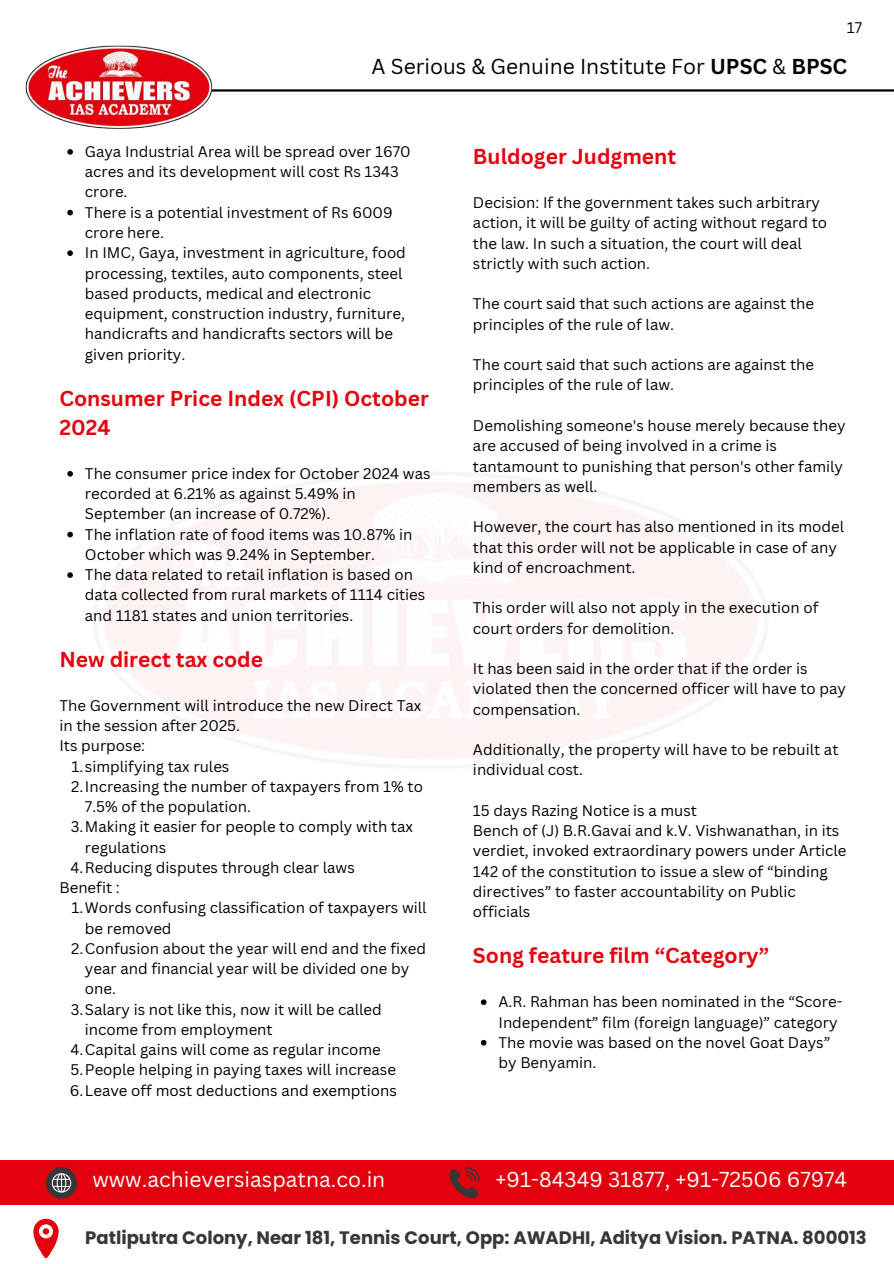
<style>
.page{position:relative;width:894px;height:1264px;background:#fff}
.page>*{position:absolute;margin:0;border:0;box-sizing:border-box;transform-origin:0 0}
.t1{font:700 21px/29.2px "Canva Sans";color:#e30310}
.t2{font:21px "Canva Sans";color:#fff}
.t3{font:21px "Canva Sans";color:#000}
.t4{font:700 18px "Poppins";color:#373737}
.t5{font:15px/20.2px "Canva Sans";color:#000}
.s1{font-weight:700}
</style>
<div class="page">
<hr style="left:201px;top:89px;width:692px;height:3px;background:#000">
<img style="left:25px;top:45px;width:221px;height:84px">
<div style="left:0;top:1160px;width:893px;height:45px;background:#e3000e"></div>
<svg style="left:33px;top:1218px;width:26px;height:39px"></svg>
<svg style="left:46px;top:1167px;width:31px;height:31px"></svg>
<svg style="left:449px;top:1167px;width:30px;height:31px"></svg>
<svg style="left:67px;top:149px;width:6px;height:6px"></svg>
<svg style="left:67px;top:210px;width:6px;height:5px"></svg>
<svg style="left:67px;top:250px;width:6px;height:6px"></svg>
<svg style="left:67px;top:471px;width:6px;height:5px"></svg>
<svg style="left:67px;top:531px;width:6px;height:6px"></svg>
<svg style="left:67px;top:572px;width:6px;height:6px"></svg>
<svg style="left:480px;top:999px;width:6px;height:6px"></svg>
<svg style="left:480px;top:1039px;width:6px;height:6px"></svg>
<p class="t5" style="left:846px;top:17px;width:17px">17</p>
<h1 class="t3" style="left:371px;top:51px;width:477px">A Serious &amp; Genuine Institute For <span class="s1">UPSC</span> &amp; <span class="s1">BPSC</span></h1>
<p class="t5" style="left:85px;top:141px;width:327px">Gaya Industrial Area will be spread over 1670 acres and its development will cost Rs 1343 crore.<br>There is a potential investment of Rs 6009 crore here.<br>In IMC, Gaya, investment in agriculture, food processing, textiles, auto components, steel based products, medical and electronic equipment, construction industry, furniture, handicrafts and handicrafts sectors will be given priority.</p>
<h1 class="t1" style="left:59px;top:383px;width:371px">Consumer Price Index (CPI) October<br>2024</h1>
<p class="t5" style="left:85px;top:463px;width:347px">The consumer price index for October 2024 was recorded at 6.21% as against 5.49% in September (an increase of 0.72%).<br>The inflation rate of food items was 10.87% in October which was 9.24% in September.<br>The data related to retail inflation is based on data collected from rural markets of 1114 cities and 1181 states and union territories.</p>
<h1 class="t1" style="left:59px;top:644px;width:205px">New direct tax code</h1>
<p class="t5" style="left:59px;top:694px;width:363px">The Government will introduce the new Direct Tax</p>
<p class="t5" style="left:59px;top:715px;width:182px">in the session after 2025.</p>
<p class="t5" style="left:59px;top:735px;width:87px">Its purpose:</p>
<p class="t5" style="left:71px;top:755px;width:159px">1.simplifying tax rules</p>
<p class="t5" style="left:71px;top:775px;width:353px">2.Increasing the number of taxpayers from 1% to</p>
<p class="t5" style="left:85px;top:796px;width:168px">7.5% of the population.</p>
<p class="t5" style="left:71px;top:816px;width:343px">3.Making it easier for people to comply with tax</p>
<p class="t5" style="left:85px;top:836px;width:83px">regulations</p>
<p class="t5" style="left:70px;top:856px;width:286px">4.Reducing disputes through clear laws</p>
<p class="t5" style="left:59px;top:877px;width:62px">Benefit :</p>
<p class="t5" style="left:71px;top:897px;width:356px">1.Words confusing classification of taxpayers will</p>
<p class="t5" style="left:85px;top:917px;width:88px">be removed</p>
<p class="t5" style="left:71px;top:937px;width:356px">2.Confusion about the year will end and the fixed</p>
<p class="t5" style="left:85px;top:958px;width:326px">year and financial year will be divided one by</p>
<p class="t5" style="left:85px;top:978px;width:33px">one.</p>
<p class="t5" style="left:71px;top:998px;width:312px">3.Salary is not like this, now it will be called</p>
<p class="t5" style="left:85px;top:1018px;width:189px">income from employment</p>
<p class="t5" style="left:70px;top:1039px;width:312px">4.Capital gains will come as regular income</p>
<p class="t5" style="left:71px;top:1059px;width:327px">5.People helping in paying taxes will increase</p>
<p class="t5" style="left:70px;top:1079px;width:328px">6.Leave off most deductions and exemptions</p>
<h1 class="t1" style="left:473px;top:141px;width:205px">Buldoger Judgment</h1>
<p class="t5" style="left:473px;top:192px;width:355px">Decision: If the government takes such arbitrary action, it will be guilty of acting without regard to the law. In such a situation, the court will deal strictly with such action.</p>
<p class="t5" style="left:473px;top:293px;width:342px">The court said that such actions are against the principles of the rule of law.</p>
<p class="t5" style="left:473px;top:354px;width:342px">The court said that such actions are against the principles of the rule of law.</p>
<p class="t5" style="left:473px;top:415px;width:374px">Demolishing someone's house merely because they are accused of being involved in a crime is tantamount to punishing that person's other family members as well.</p>
<p class="t5" style="left:473px;top:516px;width:372px">However, the court has also mentioned in its model that this order will not be applicable in case of any kind of encroachment.</p>
<p class="t5" style="left:473px;top:597px;width:347px">This order will also not apply in the execution of court orders for demolition.</p>
<p class="t5" style="left:473px;top:658px;width:374px">It has been said in the order that if the order is violated then the concerned officer will have to pay compensation.</p>
<p class="t5" style="left:473px;top:739px;width:367px">Additionally, the property will have to be rebuilt at individual cost.</p>
<p class="t5" style="left:473px;top:800px;width:375px">15 days Razing Notice is a must<br>Bench of (J) B.R.Gavai and k.V. Vishwanathan, in its verdiet, invoked extraordinary powers under Article 142 of the constitution to issue a slew of “binding directives” to faster accountability on Public officials</p>
<h1 class="t1" style="left:473px;top:940px;width:297px">Song feature film “Category”</h1>
<p class="t5" style="left:498px;top:991px;width:345px">A.R. Rahman has been nominated in the “Score-Independent” film (foreign language)” category The movie was based on the novel Goat Days” by Benyamin.</p>
<h1 class="t2" style="left:92px;top:1164px;width:294px">www.achieversiaspatna.co.in</h1>
<h1 class="t2" style="left:495px;top:1164px;width:353px">+91-84349 31877, +91-72506 67974</h1>
<p class="t4" style="left:85px;top:1225px;width:782px">Patliputra Colony, Near 181, Tennis Court, Opp: AWADHI, Aditya Vision. PATNA. 800013</p>
</div>
